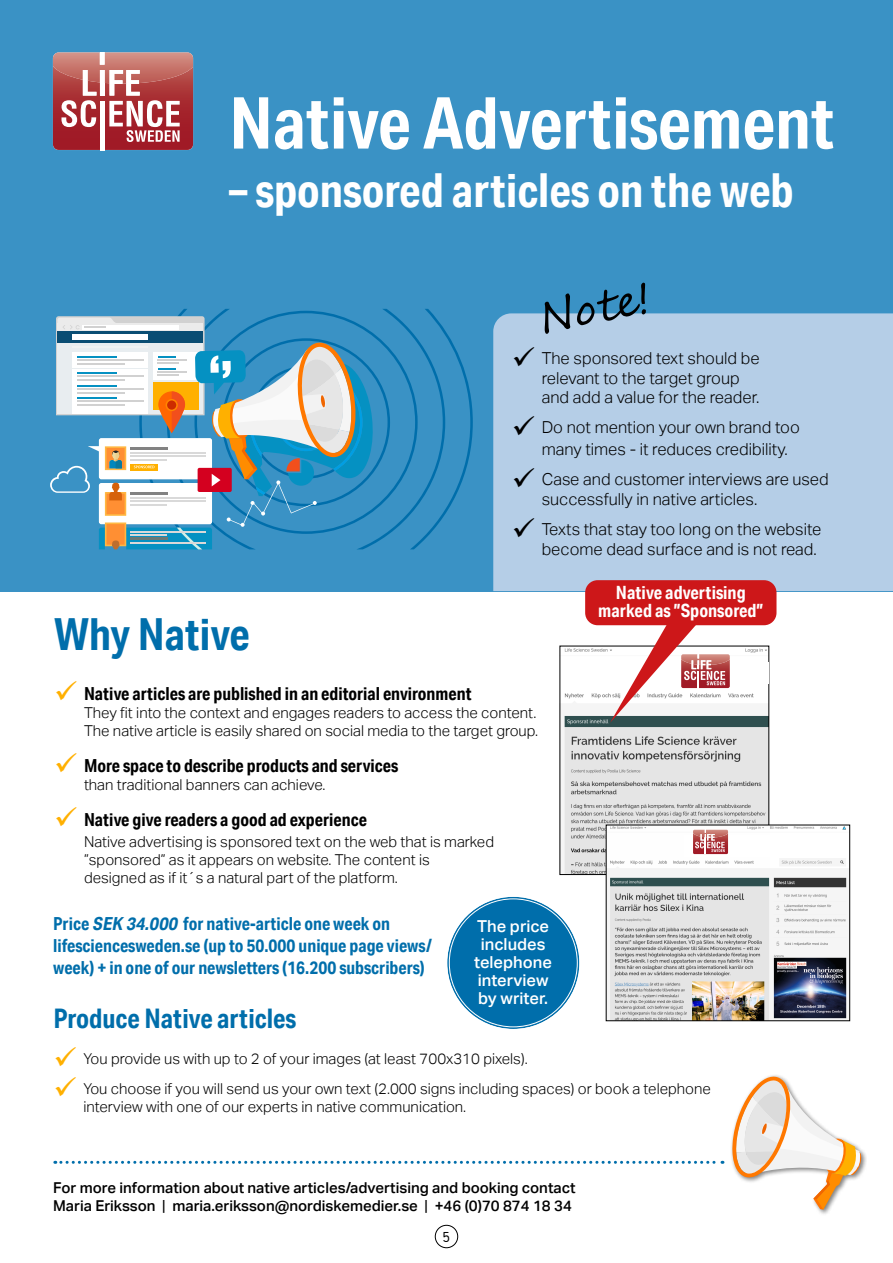
<style>
.page{position:relative;width:893px;height:1263px;background:#fff}
.page>*{position:absolute;margin:0;border:0;box-sizing:border-box;transform-origin:0 0}
.t1{font:700 71.85px "Aktiv Grotesk Cd";color:#fff}
.t2{font:700 46.95px "Aktiv Grotesk Cd";color:#fff}
.t3{font:700 44.25px "Aktiv Grotesk Cd";color:#006eab}
.t4{font:43.65px "Segoe Script";color:#000}
.t5{font:700 27px "Aktiv Grotesk Cd";color:#006eab}
.t6{font:700 18.3px/18.3px "Aktiv Grotesk Cd";color:#fff;text-align:center}
.t7{font:700 18px/21.6px "Aktiv Grotesk Cd";color:#006eab}
.t8{font:700 18px "Aktiv Grotesk Cd";color:#000}
.t9{font:300 16.5px/19.8px "Aktiv Grotesk";color:#000}
.t10{font:500 16.5px/18px "Aktiv Grotesk";color:#fff;text-align:center}
.t11{font:300 15px/18px "Aktiv Grotesk";color:#000}
.t12{font:500 15px/18px "Aktiv Grotesk";color:#000}
.t13{font:14.4px "DI Nosaur";color:#000}
.s1{color:#ffb000}
.s2{font-style:italic}
.s3{font-weight:400}
</style>
<div class="page">
<div style="left:435px;top:1225px;width:23px;height:23px;border:1px solid #000;border-radius:50%"></div>
<div style="left:0;top:0;width:893px;height:591px;background:#3a92c5"></div>
<svg style="left:445px;top:331px;width:28px;height:183px"></svg>
<svg style="left:180px;top:309px;width:265px;height:240px"></svg>
<svg style="left:194px;top:311px;width:224px;height:223px"></svg>
<svg style="left:50px;top:313px;width:340px;height:236px"></svg>
<div style="left:729px;top:1074px;width:138px;height:142px;background:#000;opacity:.5"></div>
<svg style="left:732px;top:1074px;width:132px;height:135px"></svg>
<svg style="left:55px;top:1161px;width:668px;height:3px"></svg>
<div style="left:493px;top:313px;width:400px;height:278px;background:#b5cee7"></div>
<img style="left:564px;top:648px;width:203px;height:225px">
<img style="left:608px;top:827px;width:239px;height:192px">
<div style="left:606px;top:825px;width:244px;height:196px;border:1px solid #000"></div>
<div style="left:585px;top:580px;width:191px;height:45px;background:#cd1719;border-radius:12px"></div>
<div style="left:447px;top:897px;width:132px;height:132px;background:#006eab;border-radius:50%"></div>
<div style="left:664px;top:662px;width:104px;height:21px;background:#fff"></div>
<div style="left:685px;top:836px;width:98px;height:21px;background:#fff"></div>
<img style="left:53px;top:84px;width:140px;height:66px">
<div style="left:100px;top:101px;width:5px;height:49px;background:#fff"></div>
<img style="left:53px;top:52px;width:140px;height:32px">
<svg style="left:61px;top:52px;width:119px;height:90px;background:#c67777"></svg>
<img style="left:725px;top:665px;width:5px;height:23px">
<img style="left:725px;top:654px;width:5px;height:11px">
<svg style="left:610px;top:625px;width:115px;height:98px"></svg>
<img style="left:693px;top:837px;width:35px;height:17px">
<img style="left:693px;top:830px;width:35px;height:7px">
<svg style="left:695px;top:830px;width:30px;height:24px"></svg>
<h1 class="t1" style="left:229px;top:79px;width:606px">Native Advertisement</h1>
<h2 class="t2" style="left:229px;top:161px;width:566px">– sponsored articles on the web</h2>
<h3 class="t4" style="left:533px;top:283px;width:115px;rotate:-10deg">Note!</h3>
<h3 class="t3" style="left:54px;top:607px;width:197px">Why Native</h3>
<p class="t9" style="left:542px;top:348px;width:219px;text-indent:-30px">✓ The sponsored text should be relevant to the target group and add a value for the reader.</p>
<p class="t9" style="left:542px;top:417px;width:260px;line-height:21.6px;text-indent:-30px">✓ Do not mention your own brand too many times - it reduces credibility.</p>
<p class="t9" style="left:542px;top:469px;width:288px;text-indent:-30px">✓ Case and customer interviews are used successfully in native articles.</p>
<p class="t9" style="left:512px;top:519px;width:311px;text-align:right">✓ Texts that stay too long on the website become dead surface and is not read.</p>
<p class="t6" style="left:598px;top:583px;width:167px">Native advertising marked as ”Sponsored”</p>
<p class="t8" style="left:54px;top:682px;width:419px"><span class="s1">✓</span> Native articles are published in an editorial environment</p>
<p class="t11" style="left:84px;top:703px;width:456px">They fit into the context and engages readers to access the content.<br>The native article is easily shared on social media to the target group.</p>
<p class="t8" style="left:54px;top:754px;width:346px"><span class="s1">✓</span> More space to describe products and services</p>
<p class="t11" style="left:84px;top:775px;width:243px">than traditional banners can achieve.</p>
<p class="t8" style="left:54px;top:808px;width:314px"><span class="s1">✓</span> Native give readers a good ad experience</p>
<p class="t11" style="left:84px;top:833px;width:412px">Native advertising is sponsored text on the web that is marked ”sponsored” as it appears on website. The content is designed as if it´s a natural part of the platform.</p>
<p class="t7" style="left:53px;top:913px;width:380px">Price <span class="s2">SEK 34.000</span> for native-article one week on lifesciencesweden.se (up to 50.000 unique page views/ week) + in one of our newsletters (16.200 subscribers)</p>
<p class="t10" style="left:474px;top:917px;width:79px">The price includes telephone interview by writer.</p>
<h3 class="t5" style="left:53px;top:1002px;width:244px">Produce Native articles</h3>
<p class="t11" style="left:53px;top:1050px;width:476px"><span class="s1">✓</span> You provide us with up to 2 of your images (at least 700x310 pixels).</p>
<p class="t11" style="left:83px;top:1080px;width:629px;text-indent:-30px"><span class="s1">✓</span> You choose if you will send us your own text (2.000 signs including spaces) or book a telephone interview with one of our experts in native communication.</p>
<p class="t12" style="left:53px;top:1179px;width:524px">For more information about native articles/advertising and booking contact<br>Maria Eriksson <span class="s3">|</span> maria.eriksson@nordiskemedier.se <span class="s3">|</span> +46 (0)70 874 18 34</p>
<p class="t13" style="left:443px;top:1226px;width:9px">5</p>
</div>
